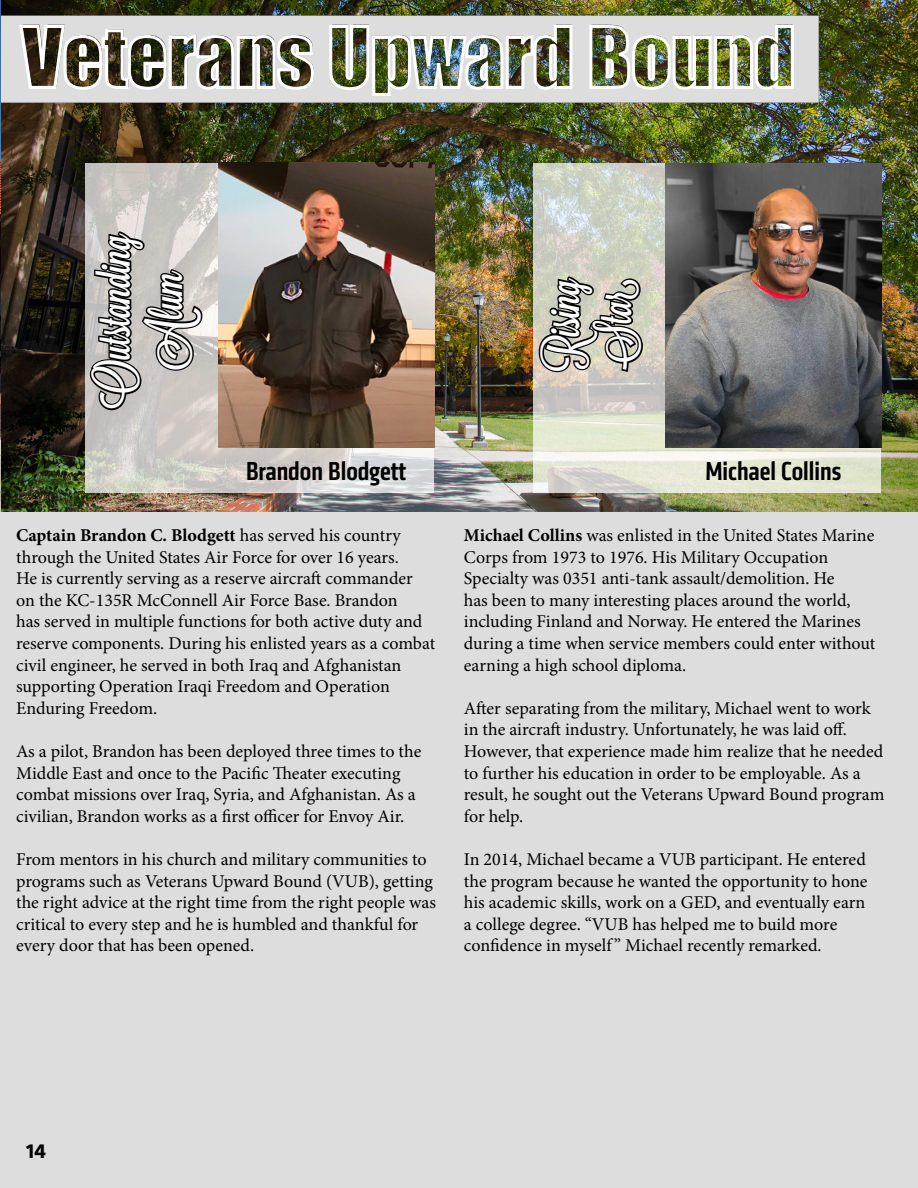
<style>
.page{position:relative;width:918px;height:1188px;background:#fff}
.page>*{position:absolute;margin:0;border:0;box-sizing:border-box;transform-origin:0 0}
.t1{font:43.5px/52.2px "Lavanderia Sturdy";color:#fff}
.t2{font:500 condensed 27px "Klavika";color:#000}
.t3{font:700 21px "Klavika";color:#000}
.t4{font:18px/21.6px "Minion Pro";color:#000}
.s1{font-weight:700}
</style>
<div class="page">
<div style="left:0;top:512px;width:918px;height:676px;background:#dedddd"></div>
<img style="left:0;top:0;width:918px;height:512px">
<svg style="left:533px;top:163px;width:348px;height:329px;background:#d8d9cc"></svg>
<img style="left:665px;top:164px;width:216px;height:283px">
<svg style="left:537px;top:274px;width:107px;height:100px;background:#7c7a70"></svg>
<svg style="left:86px;top:163px;width:348px;height:329px;background:#d1cec9"></svg>
<img style="left:218px;top:163px;width:216px;height:284px">
<svg style="left:71px;top:229px;width:133px;height:183px;background:#84817e"></svg>
<img style="left:17px;top:23px;width:778px;height:88px">
<hr style="left:0;top:393px;width:1px;height:119px;background:#231f20">
<p class="t1" style="left:89px;top:408px;width:178px;rotate:-90deg">Outstanding</p>
<p class="t1" style="left:141px;top:371px;width:103px;rotate:-90deg">Alum</p>
<p class="t1" style="left:538px;top:371px;width:95px;rotate:-90deg">Rising<br>Star</p>
<p class="t2" style="left:246px;top:455px;width:162px">Brandon Blodgett</p>
<p class="t2" style="left:705px;top:455px;width:137px">Michael Collins</p>
<p class="t4" style="left:16px;top:525px;width:421px"><span class="s1">Captain Brandon C. Blodgett</span> has served his country through the United States Air Force for over 16 years.<br>He is currently serving as a reserve aircraft commander on the KC-135R McConnell Air Force Base. Brandon<br>has served in multiple functions for both active duty and reserve components. During his enlisted years as a combat civil engineer, he served in both Iraq and Afghanistan supporting Operation Iraqi Freedom and Operation Enduring Freedom.</p>
<p class="t4" style="left:16px;top:741px;width:407px">As a pilot, Brandon has been deployed three times to the Middle East and once to the Pacific Theater executing combat missions over Iraq, Syria, and Afghanistan. As a civilian, Brandon works as a first officer for Envoy Air.</p>
<p class="t4" style="left:16px;top:849px;width:421px">From mentors in his church and military communities to programs such as Veterans Upward Bound (VUB), getting the right advice at the right time from the right people was critical to every step and he is humbled and thankful for every door that has been opened.</p>
<p class="t4" style="left:464px;top:525px;width:413px"><span class="s1">Michael Collins</span> was enlisted in the United States Marine Corps from 1973 to 1976. His Military Occupation Specialty was 0351 anti-tank assault/demolition. He<br>has been to many interesting places around the world, including Finland and Norway. He entered the Marines during a time when service members could enter without earning a high school diploma.</p>
<p class="t4" style="left:464px;top:697px;width:422px">After separating from the military, Michael went to work in the aircraft industry. Unfortunately, he was laid off.<br>However, that experience made him realize that he needed to further his education in order to be employable. As a result, he sought out the Veterans Upward Bound program for help.</p>
<p class="t4" style="left:464px;top:849px;width:405px">In 2014, Michael became a VUB participant. He entered the program because he wanted the opportunity to hone his academic skills, work on a GED, and eventually earn a college degree. “VUB has helped me to build more confidence in myself ” Michael recently remarked.</p>
<p class="t3" style="left:26px;top:1136px;width:21px">14</p>
</div>
